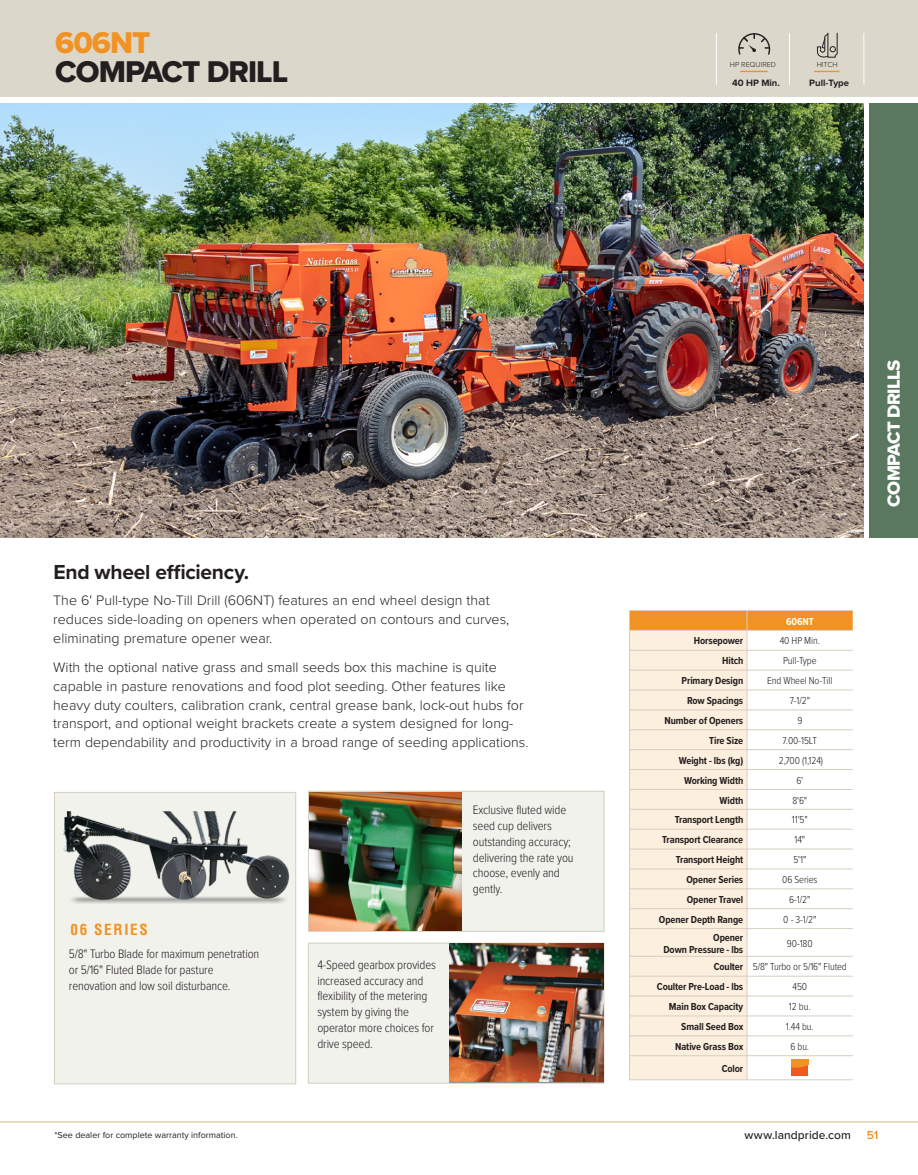
<style>
.page{position:relative;width:918px;height:1175px;background:#fff}
.page>*{position:absolute;margin:0;border:0;box-sizing:border-box;transform-origin:0 0}
.t1{font:31.2px "Proxima Nova Extrabld";letter-spacing:-.03em;color:#231f20}
.t2{font:31.2px "Proxima Nova Extrabld";letter-spacing:-.03em;color:#f19224}
.t3{font:700 21px "Proxima Nova";letter-spacing:-.015em;color:#231f20}
.t4{font:18.3px "Proxima Nova Extrabld";letter-spacing:-.03em;color:#fff}
.t5{font:700 condensed 15px "Helvetica";letter-spacing:.115em;color:#f19224}
.t6{font:300 14.25px/18.8px "Proxima Nova";color:#231f20}
.t7{font:300 12.75px/15.8px "Proxima Nova Cond";letter-spacing:-.01em;color:#231f20}
.t8{font:500 12px "Proxima Nova";letter-spacing:.005em;color:#231f20}
.t9{font:600 12px "Proxima Nova";color:#f19224}
.t10{font:700 10.5px/12px "Proxima Nova Cond";letter-spacing:-.01em;color:#231f20;text-align:right}
.t11{font:300 10.5px "Proxima Nova Cond";letter-spacing:-.01em;color:#231f20}
.t12{font:700 10.5px "Proxima Nova Cond";letter-spacing:-.01em;color:#fff}
.t13{font:700 9.45px "Proxima Nova";color:#231f20}
.t14{font:9px "Proxima Nova";color:#231f20}
.t15{font:300 7.5px "Proxima Nova";color:#231f20}
.s1{font-weight:300}
</style>
<div class="page">
<div style="left:0;top:0;width:918px;height:102px;background:#dcd7cb"></div>
<img style="left:0;top:103px;width:1px;height:435px">
<img style="left:1px;top:103px;width:863px;height:435px">
<hr style="left:747px;top:1079px;width:106px;height:1px;background:#d5cfc2">
<hr style="left:629px;top:1079px;width:118px;height:1px;background:#d5cfc2">
<svg style="left:629px;top:610px;width:224px;height:469px"></svg>
<div style="left:54px;top:792px;width:242px;height:292px;background:#f2f2ed;border:1px solid #d5cfc2"></div>
<div style="left:308px;top:791px;width:296px;height:140px;background:#f2f2ed;border:1px solid #d5cfc2"></div>
<img style="left:309px;top:792px;width:152px;height:138px">
<img style="left:63px;top:811px;width:227px;height:93px">
<div style="left:308px;top:943px;width:296px;height:140px;background:#f2f2ed;border:1px solid #d5cfc2"></div>
<img style="left:449px;top:943px;width:155px;height:138px">
<hr style="left:0;top:1121px;width:918px;height:1px;background:#d4ba7f">
<hr style="left:1px;top:98px;width:917px;height:4px;background:#fff">
<div style="left:867px;top:100px;width:51px;height:438px;background:#5a785f"></div>
<hr style="left:0;top:99px;width:918px;height:4px;background:#fff">
<hr style="left:865px;top:102px;width:4px;height:437px;background:#fff">
<svg style="left:815px;top:71px;width:24px;height:1px"></svg>
<svg style="left:817px;top:32px;width:21px;height:26px"></svg>
<svg style="left:740px;top:71px;width:27px;height:1px"></svg>
<hr style="left:716px;top:33px;width:1px;height:52px;background:#fff">
<hr style="left:789px;top:33px;width:1px;height:52px;background:#fff">
<hr style="left:864px;top:33px;width:1px;height:52px;background:#fff">
<svg style="left:738px;top:33px;width:33px;height:22px"></svg>
<h1 class="t2" style="left:55px;top:20px;width:97px">606NT</h1>
<h1 class="t1" style="left:55px;top:48px;width:235px">COMPACT DRILL</h1>
<p class="t15" style="left:730px;top:58px;width:48px">HP REQUIRED</p>
<p class="t13" style="left:732px;top:75px;width:49px">40 HP Min.</p>
<p class="t15" style="left:817px;top:58px;width:23px">HITCH</p>
<p class="t13" style="left:809px;top:75px;width:41px">Pull-Type</p>
<h2 class="t3" style="left:53px;top:556px;width:197px">End wheel efficiency.</h2>
<p class="t6" style="left:53px;top:590px;width:458px">The 6' Pull-type No-Till Drill (606NT) features an end wheel design that reduces side-loading on openers when operated on contours and curves, eliminating premature opener wear.</p>
<p class="t6" style="left:53px;top:657px;width:477px">With the optional native grass and small seeds box this machine is quite capable in pasture renovations and food plot seeding. Other features like heavy duty coulters, calibration crank, central grease bank, lock-out hubs for transport, and optional weight brackets create a system designed for long&shy;term dependability and productivity in a broad range of seeding applications.</p>
<p class="t5" style="left:70px;top:920px;width:79px">06 SERIES</p>
<p class="t7" style="left:69px;top:945px;width:192px">5/8" Turbo Blade for maximum penetration or 5/16" Fluted Blade for pasture renovation and low soil disturbance.</p>
<p class="t7" style="left:317px;top:956px;width:120px">4-Speed gearbox provides increased accuracy and flexibility of the metering system by giving the operator more choices for drive speed.</p>
<p class="t7" style="left:473px;top:801px;width:102px">Exclusive fluted wide seed cup delivers outstanding accuracy; delivering the rate you choose, evenly and gently.</p>
<p class="t4" style="left:880px;top:506px;width:149px;rotate:-90deg">COMPACT DRILLS</p>
<p class="t12" style="left:786px;top:613px;width:29px">606NT</p>
<p class="t10" style="left:694px;top:634px;width:51px">Horsepower</p>
<p class="t11" style="left:780px;top:633px;width:42px">40 HP Min.</p>
<p class="t10" style="left:722px;top:654px;width:23px">Hitch</p>
<p class="t11" style="left:783px;top:653px;width:35px">Pull-Type</p>
<p class="t10" style="left:682px;top:674px;width:63px">Primary Design</p>
<p class="t11" style="left:767px;top:673px;width:67px">End Wheel No-Till</p>
<p class="t10" style="left:687px;top:694px;width:58px">Row Spacings</p>
<p class="t11" style="left:790px;top:693px;width:22px">7-1/2"</p>
<p class="t10" style="left:664px;top:714px;width:80px">Number of Openers</p>
<p class="t11" style="left:797px;top:712px;width:7px">9</p>
<p class="t10" style="left:709px;top:734px;width:36px">Tire Size</p>
<p class="t11" style="left:783px;top:732px;width:36px">7.00-15LT</p>
<p class="t10" style="left:679px;top:754px;width:66px">Weight - lbs (kg)</p>
<p class="t11" style="left:779px;top:752px;width:46px">2,700 (1,124)</p>
<p class="t10" style="left:684px;top:774px;width:61px">Working Width</p>
<p class="t11" style="left:796px;top:772px;width:8px">6'</p>
<p class="t10" style="left:720px;top:793px;width:25px">Width</p>
<p class="t11" style="left:792px;top:792px;width:16px">8'6"</p>
<p class="t10" style="left:675px;top:813px;width:70px">Transport Length</p>
<p class="t11" style="left:792px;top:812px;width:17px">11'5"</p>
<p class="t10" style="left:662px;top:833px;width:83px">Transport Clearance</p>
<p class="t11" style="left:794px;top:832px;width:12px">14"</p>
<p class="t10" style="left:676px;top:853px;width:69px">Transport Height</p>
<p class="t11" style="left:793px;top:852px;width:14px">5'1"</p>
<p class="t10" style="left:686px;top:873px;width:58px">Opener Series</p>
<p class="t11" style="left:782px;top:871px;width:37px">06 Series</p>
<p class="t10" style="left:687px;top:893px;width:58px">Opener Travel</p>
<p class="t11" style="left:789px;top:891px;width:23px">6-1/2"</p>
<p class="t10" style="left:659px;top:913px;width:86px">Opener Depth Range</p>
<p class="t11" style="left:783px;top:911px;width:35px">0 - 3-1/2"</p>
<p class="t10" style="left:663px;top:931px;width:81px">Opener<br>Down Pressure - lbs</p>
<p class="t11" style="left:787px;top:935px;width:27px">90-180</p>
<p class="t10" style="left:657px;top:956px;width:191px;line-height:20px;text-align:left;text-indent:57px">Coulter <span class="s1">5/8" Turbo or 5/16" Fluted<br></span>Coulter Pre-Load - lbs</p>
<p class="t11" style="left:793px;top:979px;width:16px">450</p>
<p class="t10" style="left:669px;top:1000px;width:76px">Main Box Capacity</p>
<p class="t11" style="left:789px;top:999px;width:23px">12 bu.</p>
<p class="t10" style="left:681px;top:1020px;width:63px">Small Seed Box</p>
<p class="t11" style="left:786px;top:1018px;width:30px">1.44 bu.</p>
<p class="t10" style="left:675px;top:1040px;width:70px">Native Grass Box</p>
<p class="t11" style="left:790px;top:1038px;width:20px">6 bu.</p>
<p class="t10" style="left:722px;top:1062px;width:23px">Color</p>
<p class="t14" style="left:55px;top:1128px;width:185px">*See dealer for complete warranty information.</p>
<p class="t8" style="left:745px;top:1126px;width:108px">www.landpride.com</p>
<p class="t9" style="left:867px;top:1126px;width:13px">51</p>
</div>
